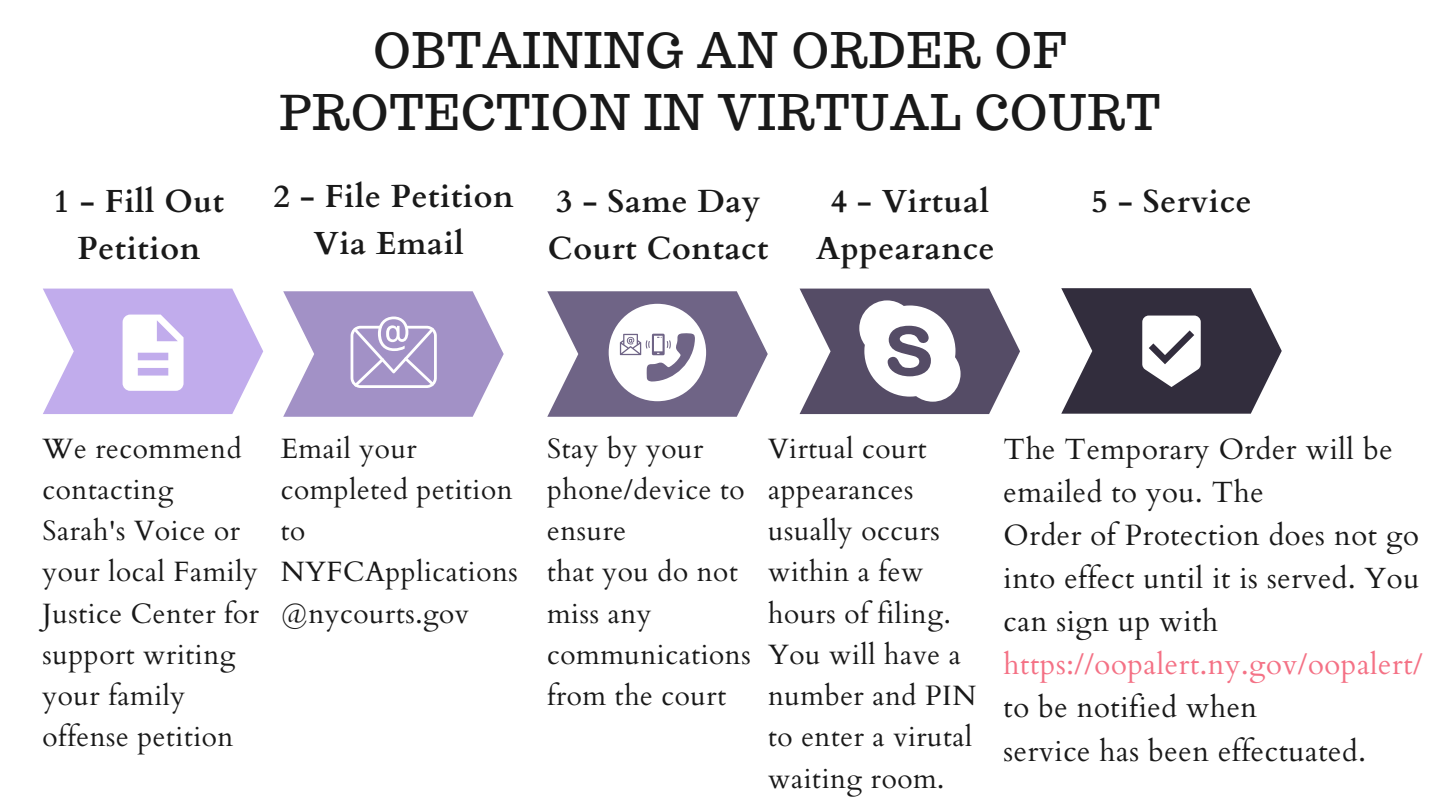
<style>
.page{position:relative;width:1440px;height:810px;background:#fff}
.page>*{position:absolute;margin:0;border:0;box-sizing:border-box;transform-origin:0 0}
.t1{font:48px/62.2px "Trocchi";letter-spacing:.03em;color:#191919;text-align:center}
.t2{font:700 32px/47.2px "Cardo";letter-spacing:.02em;color:#191919;text-align:center}
.t3{font:29.3px/43.1px "Cardo";letter-spacing:.02em;color:#191919}
.t4{font:29.3px "Cardo";letter-spacing:.02em;color:#f47185}
.t5{font:28px/41.2px "Cardo";letter-spacing:.02em;color:#191919}
</style>
<div class="page">
<svg style="left:43px;top:289px;width:220px;height:125px"></svg>
<svg style="left:1061px;top:288px;width:221px;height:126px"></svg>
<svg style="left:283px;top:291px;width:221px;height:126px"></svg>
<svg style="left:547px;top:291px;width:221px;height:126px"></svg>
<svg style="left:800px;top:289px;width:220px;height:125px"></svg>
<p class="t2" style="left:53px;top:178px;width:172px">1 - Fill Out<br>Petition</p>
<h1 class="t1" style="left:280px;top:19px;width:882px">OBTAINING AN ORDER OF<br>PROTECTION IN VIRTUAL COURT</h1>
<p class="t2" style="left:273px;top:174px;width:242px">2 - File Petition<br>Via Email</p>
<p class="t2" style="left:548px;top:178px;width:222px;text-align:left">3 - Same Day<br>Court Contact</p>
<p class="t2" style="left:816px;top:178px;width:180px">4 - Virtual<br>Appearance</p>
<p class="t2" style="left:1092px;top:178px;width:161px">5 - Service</p>
<p class="t5" style="left:43px;top:428px;width:218px">We recommend contacting<br>Sarah's Voice or your local Family<br>Justice Center for support writing your family offense petition</p>
<p class="t5" style="left:281px;top:428px;width:239px">Email your completed petition to<br>NYFCApplications @nycourts.gov</p>
<p class="t5" style="left:547px;top:428px;width:205px">Stay by your phone/device to ensure<br>that you do not miss any communications from the court</p>
<p class="t5" style="left:768px;top:428px;width:210px">Virtual court appearances usually occurs within a few hours of filing.<br>You will have a number and PIN to enter a virutal waiting room.</p>
<p class="t3" style="left:1004px;top:428px;width:417px">The Temporary Order will be emailed to you. The<br>Order of Protection does not go into effect until it is served. You can sign up with</p>
<p class="t4" style="left:1004px;top:645px;width:421px">https://oopalert.ny.gov/oopalert/</p>
<p class="t3" style="left:1004px;top:687px;width:364px">to be notified when<br>service has been effectuated.</p>
</div>
